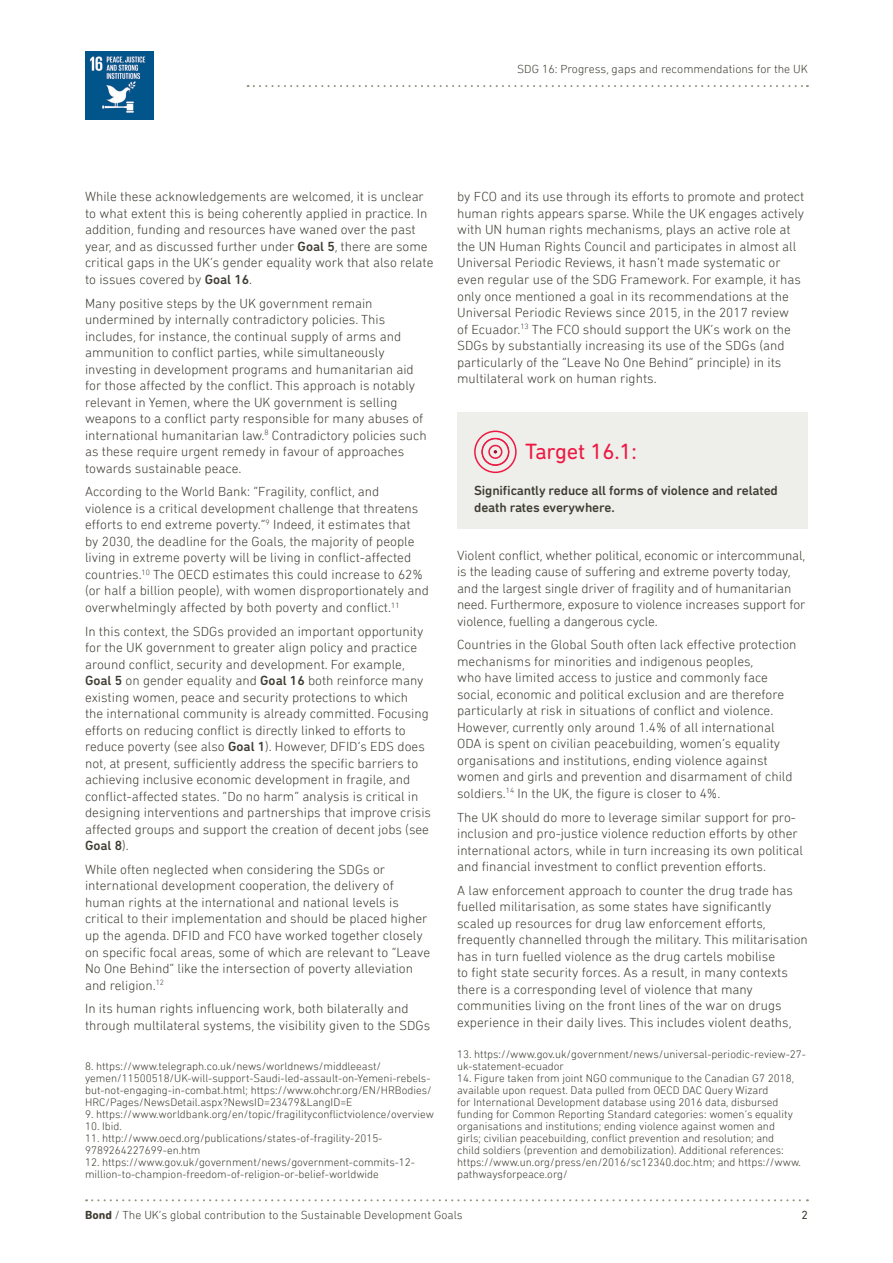
<style>
.page{position:relative;width:893px;height:1263px;background:#fff}
.page>*{position:absolute;margin:0;border:0;box-sizing:border-box;transform-origin:0 0}
.t1{font:22.5px "DIN Next Rounded LT Pro";letter-spacing:-.01em;color:#ed1943}
.Abbreviations{font:300 13.5px/16.5px "DIN Next Rounded LT Pro";color:#3e3c32}
.t2{font:500 13.5px/16.5px "DIN Next Rounded LT Pro";letter-spacing:-.01em;color:#3e3c32}
.t3{font:300 12px "DIN Next Rounded LT Pro";color:#3e3c32}
.t4{font:12px "DIN Next Rounded LT Pro";color:#3e3c32}
.Footnotes{font:300 11.25px/12px "DIN Next Rounded LT Pro";color:#3e3c32}
.s1{font-weight:500}
.s2{font-weight:700}
</style>
<div class="page">
<svg style="left:86px;top:1199px;width:722px;height:2px"></svg>
<svg style="left:248px;top:85px;width:560px;height:2px"></svg>
<img style="left:85px;top:51px;width:68px;height:68px">
<div style="left:457px;top:412px;width:351px;height:117px;background:#eeeeea"></div>
<div style="left:474px;top:431px;width:43px;height:42px;border:2px solid #ed1943;border-radius:50%"></div>
<div style="left:482px;top:438px;width:27px;height:28px;border:1px solid #c40d36;border-radius:50%"></div>
<div style="left:481px;top:438px;width:28px;height:28px;border:2px solid #ed1943;border-radius:50%"></div>
<div style="left:488px;top:445px;width:14px;height:14px;border:2px solid #ed1943;border-radius:50%"></div>
<p class="t3" style="left:517px;top:62px;width:292px">SDG 16: Progress, gaps and recommendations for the UK</p>
<p class="Abbreviations" style="left:457px;top:188px;width:349px">by FCO and its use through its efforts to promote and protect human rights appears sparse. While the UK engages actively with UN human rights mechanisms, plays an active role at the UN Human Rights Council and participates in almost all Universal Periodic Reviews, it hasn’t made systematic or even regular use of the SDG Framework. For example, it has only once mentioned a goal in its recommendations at the Universal Periodic Reviews since 2015, in the 2017 review<br>of Ecuador.<sup>13</sup> The FCO should support the UK’s work on the SDGs by substantially increasing its use of the SDGs (and particularly of the “Leave No One Behind” principle) in its multilateral work on human rights.</p>
<p class="Abbreviations" style="left:85px;top:188px;width:350px">While these acknowledgements are welcomed, it is unclear to what extent this is being coherently applied in practice. In addition, funding and resources have waned over the past year, and as discussed further under <span class="s1">Goal 5</span>, there are some critical gaps in the UK’s gender equality work that also relate to issues covered by <span class="s1">Goal 16</span>.</p>
<p class="Abbreviations" style="left:85px;top:295px;width:343px">Many positive steps by the UK government remain undermined by internally contradictory policies. This includes, for instance, the continual supply of arms and ammunition to conflict parties, while simultaneously investing in development programs and humanitarian aid for those affected by the conflict. This approach is notably relevant in Yemen, where the UK government is selling weapons to a conflict party responsible for many abuses of international humanitarian law.<sup>8</sup> Contradictory policies such as these require urgent remedy in favour of approaches towards sustainable peace.</p>
<p class="Abbreviations" style="left:85px;top:483px;width:345px">According to the World Bank: “Fragility, conflict, and violence is a critical development challenge that threatens efforts to end extreme poverty.”<sup>9</sup> Indeed, it estimates that<br>by 2030, the deadline for the Goals, the majority of people living in extreme poverty will be living in conflict-affected countries.<sup>10</sup> The OECD estimates this could increase to 62% (or half a billion people), with women disproportionately and overwhelmingly affected by both poverty and conflict.<sup>11</sup></p>
<p class="Abbreviations" style="left:85px;top:623px;width:348px">In this context, the SDGs provided an important opportunity for the UK government to greater align policy and practice around conflict, security and development. For example, <span class="s1">Goal 5</span> on gender equality and <span class="s1">Goal 16</span> both reinforce many existing women, peace and security protections to which<br>the international community is already committed. Focusing efforts on reducing conflict is directly linked to efforts to reduce poverty (see also <span class="s1">Goal 1</span>). However, DFID’s EDS does not, at present, sufficiently address the specific barriers to achieving inclusive economic development in fragile, and conflict-affected states. “Do no harm” analysis is critical in designing interventions and partnerships that improve crisis affected groups and support the creation of decent jobs (see <span class="s1">Goal 8</span>).</p>
<p class="Abbreviations" style="left:85px;top:861px;width:347px">While often neglected when considering the SDGs or international development cooperation, the delivery of human rights at the international and national levels is critical to their implementation and should be placed higher up the agenda. DFID and FCO have worked together closely on specific focal areas, some of which are relevant to “Leave No One Behind” like the intersection of poverty alleviation and religion.<sup>12</sup></p>
<p class="Abbreviations" style="left:85px;top:1000px;width:347px">In its human rights influencing work, both bilaterally and through multilateral systems, the visibility given to the SDGs</p>
<p class="Footnotes" style="left:85px;top:1060px;width:348px">8. https://www.telegraph.co.uk/news/worldnews/middleeast/ yemen/11500518/UK-will-support-Saudi-led-assault-on-Yemeni-rebels&shy;but-not-engaging-in-combat.html; https://www.ohchr.org/EN/HRBodies/ HRC/Pages/NewsDetail.aspx?NewsID=23479&amp;LangID=E</p>
<p class="Footnotes" style="left:85px;top:1108px;width:350px">9. https://www.worldbank.org/en/topic/fragilityconflictviolence/overview</p>
<p class="Footnotes" style="left:85px;top:1120px;width:38px">10. Ibid.</p>
<p class="Footnotes" style="left:85px;top:1132px;width:299px">11. http://www.oecd.org/publications/states-of-fragility-2015-<br>9789264227699-en.htm</p>
<p class="Footnotes" style="left:85px;top:1156px;width:332px">12. https://www.gov.uk/government/news/government-commits-12- million-to-champion-freedom-of-religion-or-belief-worldwide</p>
<p class="t1" style="left:525px;top:438px;width:113px">Target 16.1:</p>
<p class="t2" style="left:474px;top:482px;width:305px">Significantly reduce all forms of violence and related death rates everywhere.</p>
<p class="Abbreviations" style="left:457px;top:547px;width:350px">Violent conflict, whether political, economic or intercommunal, is the leading cause of suffering and extreme poverty today, and the largest single driver of fragility and of humanitarian need. Furthermore, exposure to violence increases support for violence, fuelling a dangerous cycle.</p>
<p class="Abbreviations" style="left:457px;top:636px;width:341px">Countries in the Global South often lack effective protection mechanisms for minorities and indigenous peoples,<br>who have limited access to justice and commonly face social, economic and political exclusion and are therefore particularly at risk in situations of conflict and violence.<br>However, currently only around 1.4% of all international ODA is spent on civilian peacebuilding, women’s equality organisations and institutions, ending violence against women and girls and prevention and disarmament of child soldiers.<sup>14</sup> In the UK, the figure is closer to 4%.</p>
<p class="Abbreviations" style="left:457px;top:809px;width:347px">The UK should do more to leverage similar support for pro&shy;inclusion and pro-justice violence reduction efforts by other international actors, while in turn increasing its own political and financial investment to conflict prevention efforts.</p>
<p class="Abbreviations" style="left:457px;top:882px;width:352px">A law enforcement approach to counter the drug trade has fuelled militarisation, as some states have significantly scaled up resources for drug law enforcement efforts, frequently channelled through the military. This militarisation has in turn fuelled violence as the drug cartels mobilise<br>to fight state security forces. As a result, in many contexts there is a corresponding level of violence that many communities living on the front lines of the war on drugs experience in their daily lives. This includes violent deaths,</p>
<p class="Footnotes" style="left:457px;top:1048px;width:351px">13. https://www.gov.uk/government/news/universal-periodic-review-27- uk-statement-ecuador</p>
<p class="Footnotes" style="left:457px;top:1072px;width:345px">14. Figure taken from joint NGO communique to the Canadian G7 2018, available upon request. Data pulled from OECD DAC Query Wizard<br>for International Development database using 2016 data, disbursed funding for Common Reporting Standard categories: women’s equality organisations and institutions; ending violence against women and girls; civilian peacebuilding, conflict prevention and resolution; and<br>child soldiers (prevention and demobilization). Additional references: https://www.un.org/press/en/2016/sc12340.doc.htm; and https://www. pathwaysforpeace.org/</p>
<p class="t3" style="left:85px;top:1208px;width:379px"><span class="s2">Bond</span> / The UK’s global contribution to the Sustainable Development Goals</p>
<p class="t4" style="left:801px;top:1208px;width:8px">2</p>
</div>
